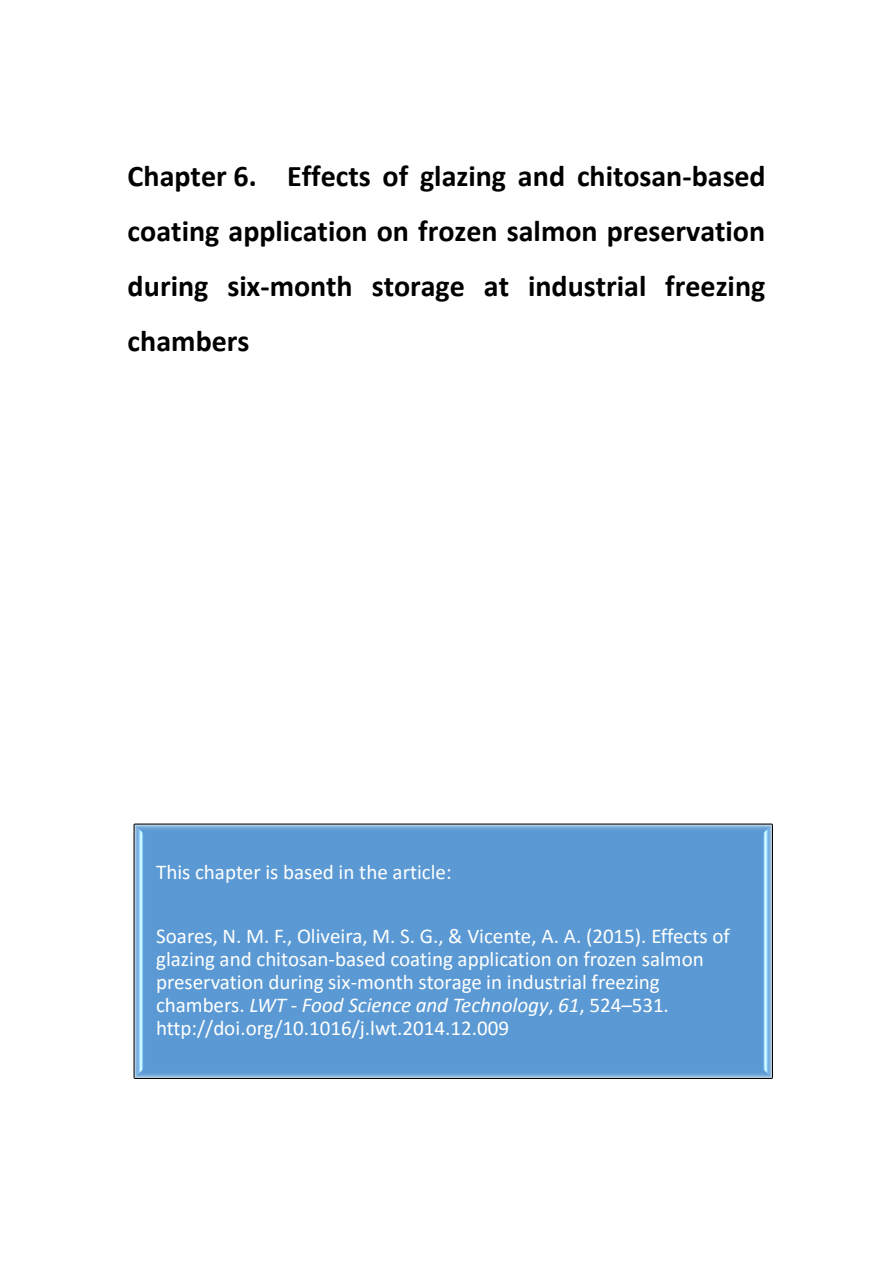
<style>
.page{position:relative;width:893px;height:1263px;background:#fff}
.page>*{position:absolute;margin:0;border:0;box-sizing:border-box;transform-origin:0 0}
.t1{font:700 30px/54.9px "Calibri";color:#000;text-align:justify}
.t2{font:italic 21.15px "Calibri";color:#fff}
.t3{font:21px/23.1px "Calibri";color:#fff}
.s1{font-style:normal}
</style>
<div class="page">
<img style="left:133px;top:823px;width:640px;height:255px">
<h1 class="t1" style="left:128px;top:151px;width:639px">Chapter 6. Effects of glazing and chitosan-based coating application on frozen salmon preservation during six-month storage at industrial freezing chambers</h1>
<p class="t3" style="left:156px;top:862px;width:297px">This chapter is based in the article:</p>
<p class="t3" style="left:156px;top:926px;width:575px">Soares, N. M. F., Oliveira, M. S. G., &amp; Vicente, A. A. (2015). Effects of glazing and chitosan-based coating application on frozen salmon preservation during six-month storage in industrial freezing</p>
<p class="t2" style="left:156px;top:996px;width:514px"><span class="s1">chambers.</span> LWT - Food Science and Technology<span class="s1">,</span> 61<span class="s1">, 524–531.</span></p>
<p class="t3" style="left:156px;top:1018px;width:354px">http://doi.org/10.1016/j.lwt.2014.12.009</p>
</div>
